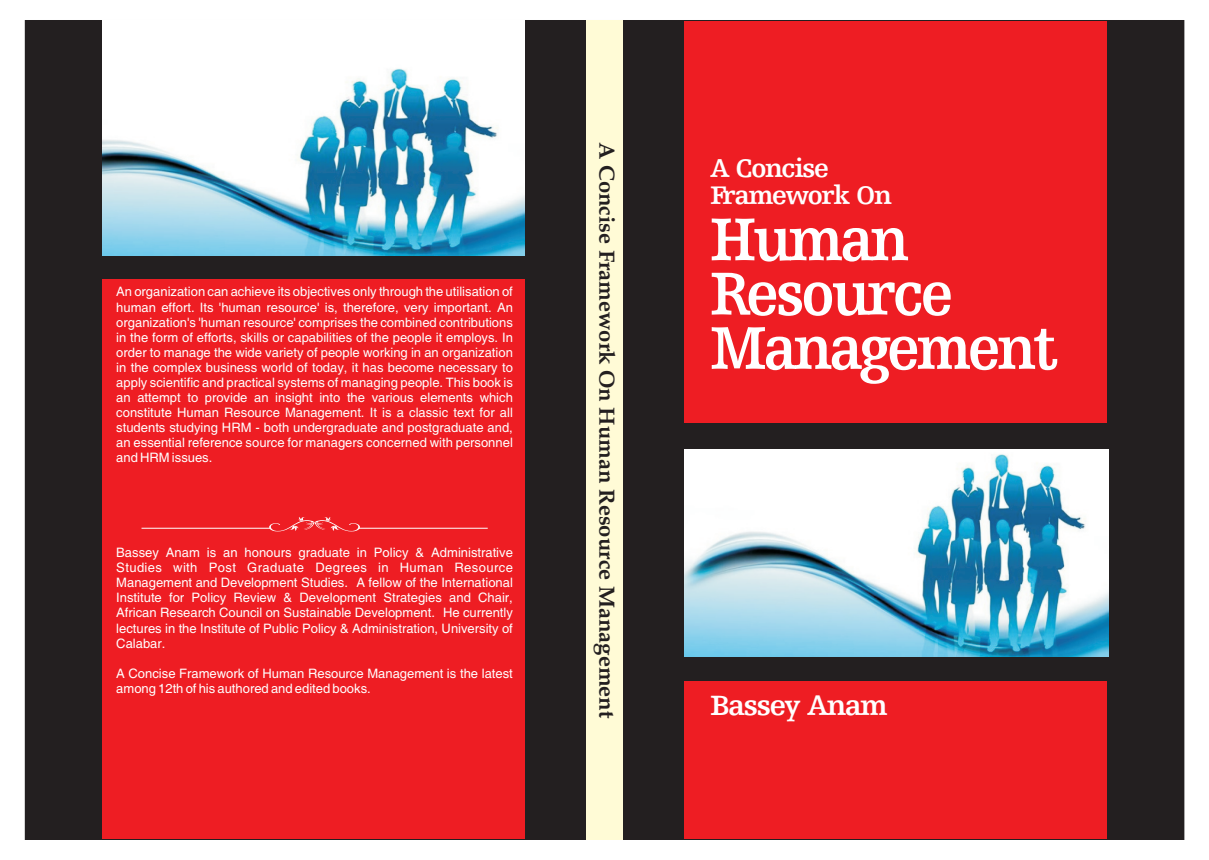
<style>
.page{position:relative;width:1209px;height:860px;background:#fff}
.page>*{position:absolute;margin:0;border:0;box-sizing:border-box;transform-origin:0 0}
.t1{font:700 64.1px/54.3px "Humanist Slabserif 712 BT";letter-spacing:-.05em;color:#fff;scale:.91 1}
.t2{font:700 29.4px "Humanist Slabserif 712 BT";letter-spacing:-.05em;color:#fff}
.t3{font:700 26.8px/27.2px "Humanist Slabserif 712 BT";letter-spacing:-.05em;color:#fff}
.t4{font:700 22px "Book Antiqua";color:#231f20}
.t5{font:13px/15px "Helvetica";color:#fff;text-align:justify}
</style>
<div class="page">
<div style="left:25px;top:20px;width:1159px;height:820px;background:#ee1d23"></div>
<div style="left:585px;top:20px;width:38px;height:819px;background:#fffbd6"></div>
<div style="left:1107px;top:20px;width:76px;height:819px;background:#231f20"></div>
<div style="left:623px;top:20px;width:61px;height:819px;background:#231f20"></div>
<div style="left:668px;top:654px;width:499px;height:27px;background:#231f20"></div>
<div style="left:677px;top:423px;width:490px;height:27px;background:#231f20"></div>
<img style="left:684px;top:450px;width:424px;height:206px">
<div style="left:684px;top:450px;width:260px;height:48px;background:#fff"></div>
<div style="left:25px;top:20px;width:500px;height:242px;background:#fff"></div>
<img style="left:101px;top:68px;width:424px;height:189px">
<div style="left:25px;top:42px;width:306px;height:67px;background:#fff"></div>
<div style="left:25px;top:257px;width:502px;height:22px;background:#231f20"></div>
<div style="left:25px;top:20px;width:76px;height:819px;background:#231f20"></div>
<div style="left:525px;top:20px;width:60px;height:819px;background:#231f20"></div>
<svg style="left:268px;top:517px;width:93px;height:14px"></svg>
<hr style="left:141px;top:528px;width:129px;height:1px;background:#fff">
<hr style="left:359px;top:528px;width:129px;height:1px;background:#fff">
<p class="t5" style="left:116px;top:286px;width:398px">An organization can achieve its objectives only through the utilisation of human effort. Its 'human resource' is, therefore, very important. An organization's 'human resource' comprises the combined contributions in the form of efforts, skills or capabilities of the people it employs. In order to manage the wide variety of people working in an organization in the complex business world of today, it has become necessary to apply scientific and practical systems of managing people. This book is an attempt to provide an insight into the various elements which constitute Human Resource Management. It is a classic text for all students studying HRM - both undergraduate and postgraduate and, an essential reference source for managers concerned with personnel and HRM issues.</p>
<p class="t5" style="left:116px;top:546px;width:398px">Bassey Anam is an honours graduate in Policy &amp; Administrative Studies with Post Graduate Degrees in Human Resource Management and Development Studies. A fellow of the International Institute for Policy Review &amp; Development Strategies and Chair, African Research Council on Sustainable Development. He currently lectures in the Institute of Public Policy &amp; Administration, University of Calabar.</p>
<p class="t5" style="left:116px;top:667px;width:398px">A Concise Framework of Human Resource Management is the latest among 12th of his authored and edited books.</p>
<h3 class="t4" style="left:615px;top:142px;width:577px;rotate:90deg">A Concise Framework On Human Resource Management</h3>
<h3 class="t3" style="left:710px;top:156px;width:183px">A Concise<br>Framework On</h3>
<h1 class="t1" style="left:710px;top:217px;width:384px">Human<br>Resource<br>Management</h1>
<h2 class="t2" style="left:710px;top:692px;width:179px">Bassey Anam</h2>
</div>
